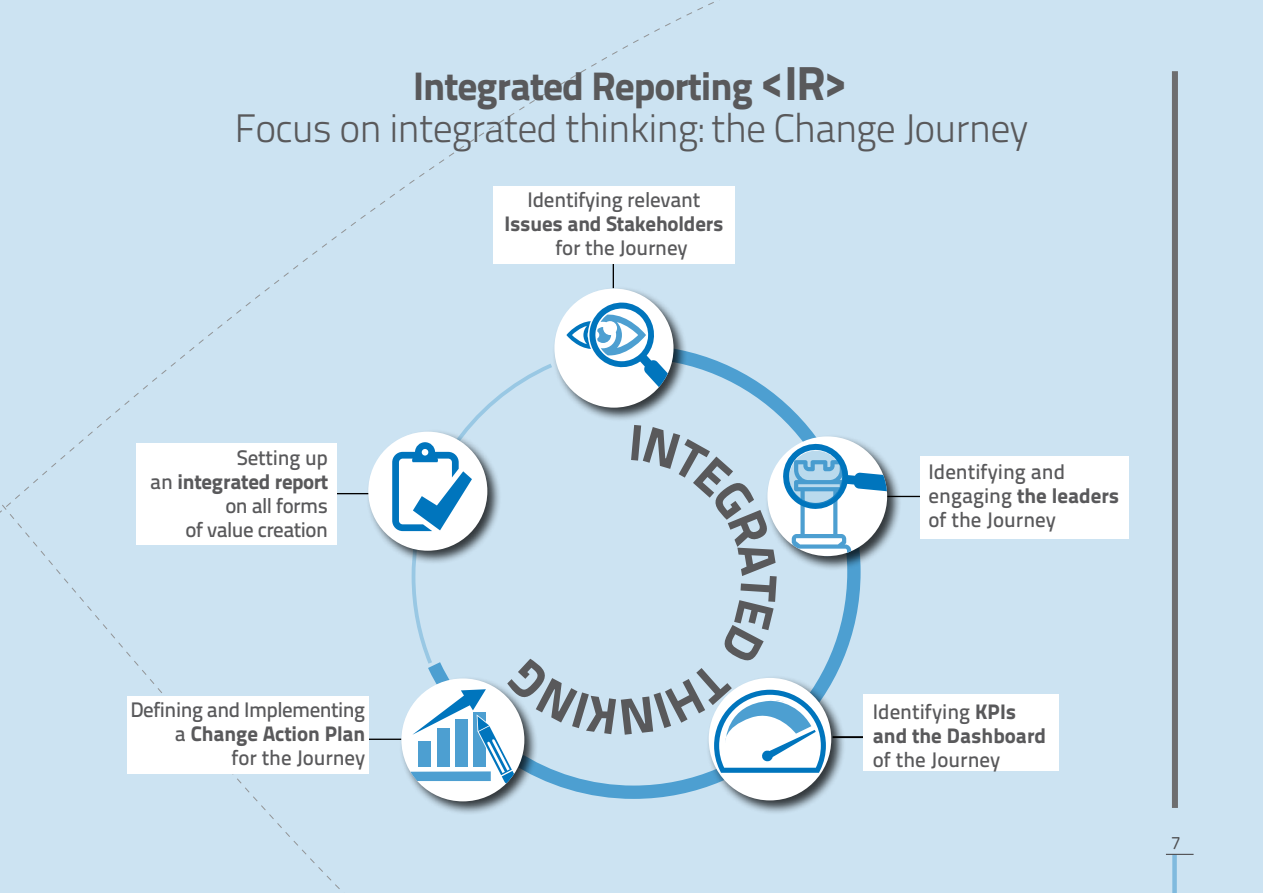
<style>
.page{position:relative;width:1263px;height:893px;background:#cce3f2}
.page>*{position:absolute;margin:0;border:0;box-sizing:border-box;transform-origin:0 0}
.t1{font:300 39.6px/42.3px "Titillium Text 22 L";letter-spacing:-.025em;color:#59595b;text-align:center}
.t2{font:500 21px/24px "Titillium Text 22 L";letter-spacing:-.01em;color:#59595b;text-align:right}
.t3{font:800 21px/24px "Titillium Text 22 L";letter-spacing:-.01em;color:#59595b}
.t4{font:18px "Titillium Text 22 L";color:#4e4e50}
.s1{font-weight:800}
.s2{font-weight:800;font-size:47.55px}
.s3{font-weight:500}
</style>
<div class="page">
<div style="left:1172px;top:71px;width:6px;height:737px;background:#6d6e70"></div>
<div style="left:1172px;top:854px;width:5px;height:39px;background:#80bade"></div>
<svg style="left:1166px;top:854px;width:27px;height:1px"></svg>
<hr style="left:613px;top:191px;width:1px;height:97px;background:#000">
<hr style="left:840px;top:496px;width:112px;height:1px;background:#000">
<div style="left:920px;top:456px;width:209px;height:82px;background:#fff"></div>
<div style="left:494px;top:186px;width:241px;height:77px;background:#fff"></div>
<hr style="left:276px;top:739px;width:125px;height:1px;background:#000">
<div style="left:128px;top:696px;width:241px;height:78px;background:#fff"></div>
<hr style="left:311px;top:493px;width:85px;height:1px;background:#000">
<div style="left:137px;top:444px;width:200px;height:101px;background:#fff"></div>
<div style="left:552px;top:286px;width:136px;height:136px;background:#000;opacity:.75"></div>
<div style="left:554px;top:289px;width:119px;height:119px;background:#fff;border-radius:50%"></div>
<div style="left:399px;top:676px;width:140px;height:140px;background:#000;opacity:.75"></div>
<div style="left:401px;top:678px;width:123px;height:123px;background:#fff;border-radius:50%"></div>
<div style="left:765px;top:434px;width:136px;height:136px;background:#000;opacity:.75"></div>
<div style="left:706px;top:675px;width:140px;height:140px;background:#000;opacity:.75"></div>
<div style="left:709px;top:678px;width:122px;height:122px;background:#fff;border-radius:50%"></div>
<div style="left:366px;top:429px;width:136px;height:136px;background:#000;opacity:.75"></div>
<div style="left:368px;top:432px;width:119px;height:119px;background:#fff;border-radius:50%"></div>
<div style="left:864px;top:695px;width:195px;height:76px;background:#fff"></div>
<svg style="left:392px;top:302px;width:495px;height:483px"></svg>
<h1 class="t1" style="left:234px;top:63px;width:796px"><span class="s1">Integrated Reporting</span> <span class="s2">&lt;IR&gt;<br></span>Focus on integrated thinking: the Change Journey</h1>
<p class="t2" style="left:527px;top:186px;width:174px">Identifying relevant</p>
<p class="t3" style="left:504px;top:210px;width:221px">Issues and Stakeholders</p>
<p class="t2" style="left:555px;top:234px;width:134px">for the Journey</p>
<p class="t2" style="left:150px;top:444px;width:179px">Setting up<br>an <span class="s1">integrated report </span>on all forms<br>of value creation</p>
<p class="t2" style="left:928px;top:458px;width:192px;text-align:left">Identifying and engaging <span class="s1">the leaders </span>of the Journey</p>
<p class="t2" style="left:130px;top:696px;width:236px">Defining and Implementing a <span class="s1">Change Action Plan<br></span>for the Journey</p>
<p class="t3" style="left:873px;top:698px;width:175px"><span class="s3">Identifying</span> KPIs and the Dashboard</p>
<p class="t2" style="left:873px;top:746px;width:129px">of the Journey</p>
<p class="t4" style="left:1171px;top:830px;width:11px">7</p>
</div>
